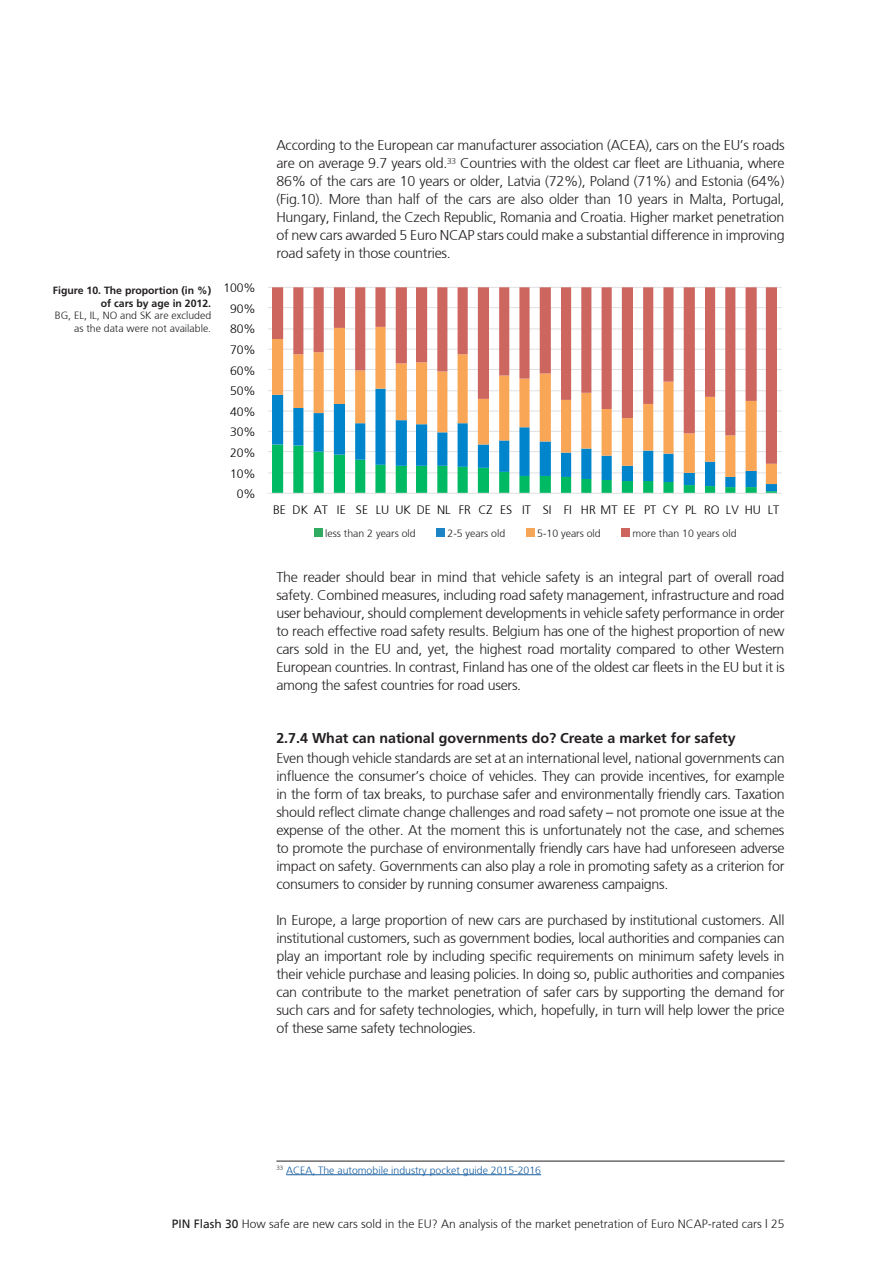
<style>
.page{position:relative;width:893px;height:1263px;background:#fff}
.page>*{position:absolute;margin:0;border:0;box-sizing:border-box;transform-origin:0 0}
.t1{font:300 14.25px/18px "Frutiger";letter-spacing:-.02em;color:#231f20;text-align:justify}
.t2{font:700 14.25px "Frutiger";color:#231f20}
.t3{font:300 12.15px/25.7px "Frutiger";color:#000}
.t4{font:12.15px "Calibri";color:#000}
.t5{font:300 12px "Frutiger";color:#231f20}
.t6{font:300 10.5px/12.6px "Frutiger";color:#231f20;text-align:right}
.Footnote{font:300 10.5px "Frutiger";color:#175d9e}
.t7{font:700 10.5px/12.6px "Frutiger";color:#231f20;text-align:right}
.s1{font-family:"Calibri";font-weight:400}
.s2{font-weight:400}
</style>
<div class="page">
<hr style="left:276px;top:1161px;width:508px;height:1px;background:#231f20">
<hr style="left:286px;top:1174px;width:255px;height:1px;background:#175d9e">
<div style="left:314px;top:529px;width:8px;height:8px;background:#2fab62"></div>
<div style="left:436px;top:529px;width:9px;height:8px;background:#1b84c6"></div>
<div style="left:526px;top:529px;width:8px;height:8px;background:#f5a659"></div>
<div style="left:621px;top:529px;width:9px;height:8px;background:#cc655e"></div>
<hr style="left:268px;top:472px;width:514px;height:1px;background:#e0e0e0">
<hr style="left:268px;top:451px;width:514px;height:1px;background:#e0e0e0">
<hr style="left:268px;top:431px;width:514px;height:1px;background:#e0e0e0">
<hr style="left:268px;top:410px;width:514px;height:2px;background:#e0e0e0">
<hr style="left:268px;top:390px;width:514px;height:1px;background:#e0e0e0">
<hr style="left:268px;top:369px;width:514px;height:1px;background:#e0e0e0">
<hr style="left:268px;top:349px;width:514px;height:1px;background:#e0e0e0">
<hr style="left:268px;top:328px;width:514px;height:1px;background:#e0e0e0">
<hr style="left:268px;top:307px;width:514px;height:1px;background:#e0e0e0">
<hr style="left:268px;top:287px;width:514px;height:1px;background:#e0e0e0">
<svg style="left:272px;top:491px;width:505px;height:2px"></svg>
<svg style="left:272px;top:484px;width:505px;height:7px"></svg>
<svg style="left:272px;top:464px;width:505px;height:20px"></svg>
<svg style="left:272px;top:287px;width:505px;height:177px"></svg>
<hr style="left:267px;top:493px;width:515px;height:1px;background:#e0e0e0">
<p class="t7" style="left:53px;top:284px;width:160px">Figure 10. The proportion (in %) of cars by age in 2012.</p>
<p class="t6" style="left:55px;top:310px;width:158px">BG, EL, IL, NO and SK are excluded as the data were not available.</p>
<p class="t3" style="left:223px;top:275px;width:34px">100%</p>
<p class="t3" style="left:230px;top:296px;width:27px">90%</p>
<p class="t3" style="left:230px;top:316px;width:27px">80%</p>
<p class="t3" style="left:230px;top:337px;width:27px">70%</p>
<p class="t3" style="left:230px;top:358px;width:27px">60%</p>
<p class="t3" style="left:230px;top:378px;width:27px">50%</p>
<p class="t3" style="left:230px;top:399px;width:27px">40%</p>
<p class="t3" style="left:230px;top:419px;width:27px">30%</p>
<p class="t3" style="left:230px;top:440px;width:27px">20%</p>
<p class="t3" style="left:230px;top:461px;width:27px">10%</p>
<p class="t3" style="left:237px;top:481px;width:20px">0%</p>
<p class="t1" style="left:276px;top:136px;width:510px">According to the European car manufacturer association (ACEA), cars on the EU’s roads are on average 9.7 years old.<sup>33</sup> Countries with the oldest car fleet are Lithuania, where 86% of the cars are 10 years or older, Latvia (72%), Poland (71%) and Estonia (64%) (Fig.10). More than half of the cars are also older than 10 years in Malta, Portugal, Hungary, Finland, the Czech Republic, Romania and Croatia. Higher market penetration of new cars awarded 5 Euro NCAP stars could make a substantial difference in improving road safety in those countries.</p>
<p class="t3" style="left:295px;top:497px;width:486px;text-indent:-21px">BE DK AT IE SE LU UK DE NL FR CZ ES IT SI FI HR MT EE PT CY PL RO LV HU LT <span class="s1">less than 2 years old</span></p>
<p class="t6" style="left:325px;top:527px;width:92px">less than 2 years old</p>
<p class="t6" style="left:448px;top:527px;width:59px">2-5 years old</p>
<p class="t6" style="left:537px;top:527px;width:65px">5-10 years old</p>
<p class="t6" style="left:633px;top:527px;width:105px">more than 10 years old</p>
<p class="t4" style="left:424px;top:527px;width:65px">2--‐5 years old</p>
<p class="t4" style="left:517px;top:527px;width:71px">5--‐10 years old</p>
<p class="t4" style="left:616px;top:527px;width:116px">more than 10 years old</p>
<p class="t1" style="left:276px;top:568px;width:510px">The reader should bear in mind that vehicle safety is an integral part of overall road safety. Combined measures, including road safety management, infrastructure and road user behaviour, should complement developments in vehicle safety performance in order to reach effective road safety results. Belgium has one of the highest proportion of new cars sold in the EU and, yet, the highest road mortality compared to other Western European countries. In contrast, Finland has one of the oldest car fleets in the EU but it is among the safest countries for road users.</p>
<p class="t2" style="left:276px;top:730px;width:461px">2.7.4 What can national governments do? Create a market for safety</p>
<p class="t1" style="left:276px;top:749px;width:510px">Even though vehicle standards are set at an international level, national governments can influence the consumer’s choice of vehicles. They can provide incentives, for example in the form of tax breaks, to purchase safer and environmentally friendly cars. Taxation should reflect climate change challenges and road safety – not promote one issue at the expense of the other. At the moment this is unfortunately not the case, and schemes to promote the purchase of environmentally friendly cars have had unforeseen adverse impact on safety. Governments can also play a role in promoting safety as a criterion for consumers to consider by running consumer awareness campaigns.</p>
<p class="t1" style="left:276px;top:911px;width:510px">In Europe, a large proportion of new cars are purchased by institutional customers. All institutional customers, such as government bodies, local authorities and companies can play an important role by including specific requirements on minimum safety levels in their vehicle purchase and leasing policies. In doing so, public authorities and companies can contribute to the market penetration of safer cars by supporting the demand for such cars and for safety technologies, which, hopefully, in turn will help lower the price of these same safety technologies.</p>
<p class="Footnote" style="left:276px;top:1164px;width:266px"><sup>33</sup> ACEA, The automobile industry pocket guide 2015-2016</p>
<p class="t5" style="left:172px;top:1217px;width:614px"><span class="s2">PIN Flash 30</span> How safe are new cars sold in the EU? An analysis of the market penetration of Euro NCAP-rated cars | 25</p>
</div>
